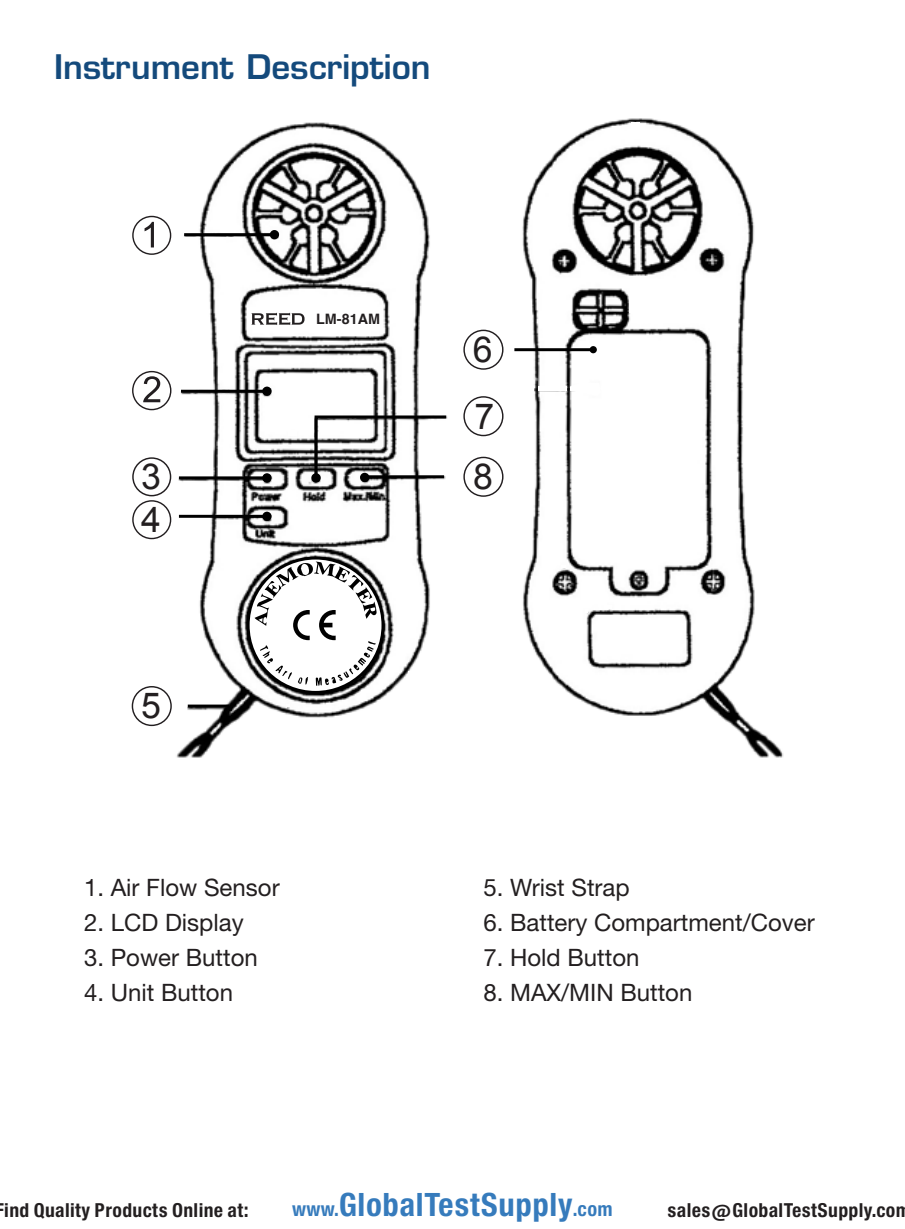
<style>
.page{position:relative;width:905px;height:1229px;background:#fff}
.page>*{position:absolute;margin:0;border:0;box-sizing:border-box;transform-origin:0 0}
.t1{font:35.7px/42.9px "Arial";color:#231f20}
.t2{font:600 33px "Eurostile LT Std";color:#144a7c}
.t3{font:30.6px "Europa Gro Nr 2 SBOP Bol Con";letter-spacing:.02em;color:#367bbc}
.t4{font:24px "Helvetica Neue LT Std";color:#231f20}
.t5{font:18.3px "Europa Gro Nr 2 SBOP Bol Con";letter-spacing:.02em;color:#231f20}
.t6{font:700 14.4px "Helvetica";color:#231f20}
.s1{font-size:18.9px}
</style>
<div class="page">
<img style="left:149px;top:118px;width:635px;height:640px">
<div style="left:514px;top:386px;width:20px;height:6px;background:#fff"></div>
<div style="left:538px;top:386px;width:28px;height:5px;background:#fff"></div>
<svg style="left:570px;top:382px;width:31px;height:14px"></svg>
<hr style="left:514px;top:348px;width:79px;height:3px;background:#000">
<svg style="left:313px;top:414px;width:136px;height:67px"></svg>
<div style="left:589px;top:346px;width:8px;height:7px;background:#000;border-radius:50%"></div>
<div style="left:311px;top:473px;width:10px;height:9px;background:#000;border-radius:50%"></div>
<div style="left:262px;top:473px;width:9px;height:9px;background:#000;border-radius:50%"></div>
<div style="left:262px;top:511px;width:9px;height:10px;background:#000;border-radius:50%"></div>
<div style="left:262px;top:386px;width:9px;height:10px;background:#000;border-radius:50%"></div>
<div style="left:270px;top:230px;width:9px;height:9px;background:#000;border-radius:50%"></div>
<div style="left:360px;top:473px;width:9px;height:9px;background:#000;border-radius:50%"></div>
<hr style="left:364px;top:475px;width:80px;height:3px;background:#000">
<hr style="left:179px;top:515px;width:88px;height:3px;background:#000">
<hr style="left:179px;top:476px;width:88px;height:3px;background:#000">
<hr style="left:181px;top:390px;width:86px;height:3px;background:#000">
<hr style="left:184px;top:233px;width:90px;height:3px;background:#000">
<hr style="left:188px;top:704px;width:41px;height:3px;background:#000">
<svg style="left:132px;top:371px;width:39px;height:39px"></svg>
<svg style="left:132px;top:216px;width:39px;height:39px"></svg>
<svg style="left:132px;top:457px;width:39px;height:82px"></svg>
<svg style="left:132px;top:686px;width:40px;height:40px"></svg>
<svg style="left:463px;top:330px;width:40px;height:40px"></svg>
<svg style="left:463px;top:396px;width:40px;height:40px"></svg>
<svg style="left:463px;top:457px;width:40px;height:40px"></svg>
<svg style="left:408px;top:671px;width:6px;height:6px"></svg>
<svg style="left:417px;top:608px;width:5px;height:6px"></svg>
<svg style="left:385px;top:542px;width:6px;height:5px"></svg>
<svg style="left:286px;top:704px;width:4px;height:3px"></svg>
<svg style="left:188px;top:713px;width:6px;height:3px"></svg>
<div style="left:288px;top:430px;width:8px;height:6px;background:#fff"></div>
<svg style="left:270px;top:221px;width:7px;height:4px"></svg>
<div style="left:538px;top:185px;width:7px;height:17px;background:#fff"></div>
<div style="left:631px;top:122px;width:8px;height:6px;background:#fff"></div>
<div style="left:629px;top:292px;width:21px;height:21px;background:#fff"></div>
<svg style="left:604px;top:605px;width:8px;height:4px"></svg>
<svg style="left:585px;top:609px;width:3px;height:4px"></svg>
<svg style="left:562px;top:565px;width:4px;height:3px"></svg>
<svg style="left:251px;top:313px;width:53px;height:12px"></svg>
<svg style="left:248px;top:558px;width:135px;height:134px"></svg>
<div style="left:247px;top:556px;width:137px;height:138px;border:3px solid #000;border-radius:50%"></div>
<svg style="left:254px;top:561px;width:122px;height:125px"></svg>
<h2 class="t2" style="left:54px;top:46px;width:378px">Instrument Description</h2>
<h1 class="t1" style="left:141px;top:455px;width:21px">3<br>4</h1>
<p class="t6" style="left:316px;top:307px;width:65px">LM-81AM</p>
<h1 class="t1" style="left:141px;top:684px;width:21px">5</h1>
<p class="t4" style="left:84px;top:873px;width:197px">1. Air Flow Sensor</p>
<p class="t4" style="left:84px;top:908px;width:161px">2. LCD Display</p>
<p class="t4" style="left:84px;top:943px;width:175px">3. Power Button</p>
<p class="t4" style="left:84px;top:978px;width:150px">4. Unit Button</p>
<h1 class="t1" style="left:472px;top:316px;width:23px;line-height:67.2px">6<br>7</h1>
<h1 class="t1" style="left:473px;top:455px;width:21px">8</h1>
<p class="t4" style="left:483px;top:873px;width:148px">5. Wrist Strap</p>
<p class="t4" style="left:483px;top:908px;width:333px">6. Battery Compartment/Cover</p>
<p class="t4" style="left:483px;top:943px;width:158px">7. Hold Button</p>
<p class="t4" style="left:483px;top:978px;width:210px">8. MAX/MIN Button</p>
<p class="t5" style="left:4px;top:1198px;width:245px">ind Quality Products Online at:</p>
<p class="t3" style="left:292px;top:1186px;width:322px"><span class="s1">www.</span>GlobalTestSupply<span class="s1">.com</span></p>
<p class="t5" style="left:667px;top:1198px;width:244px">sales@GlobalTestSupply.com</p>
</div>
